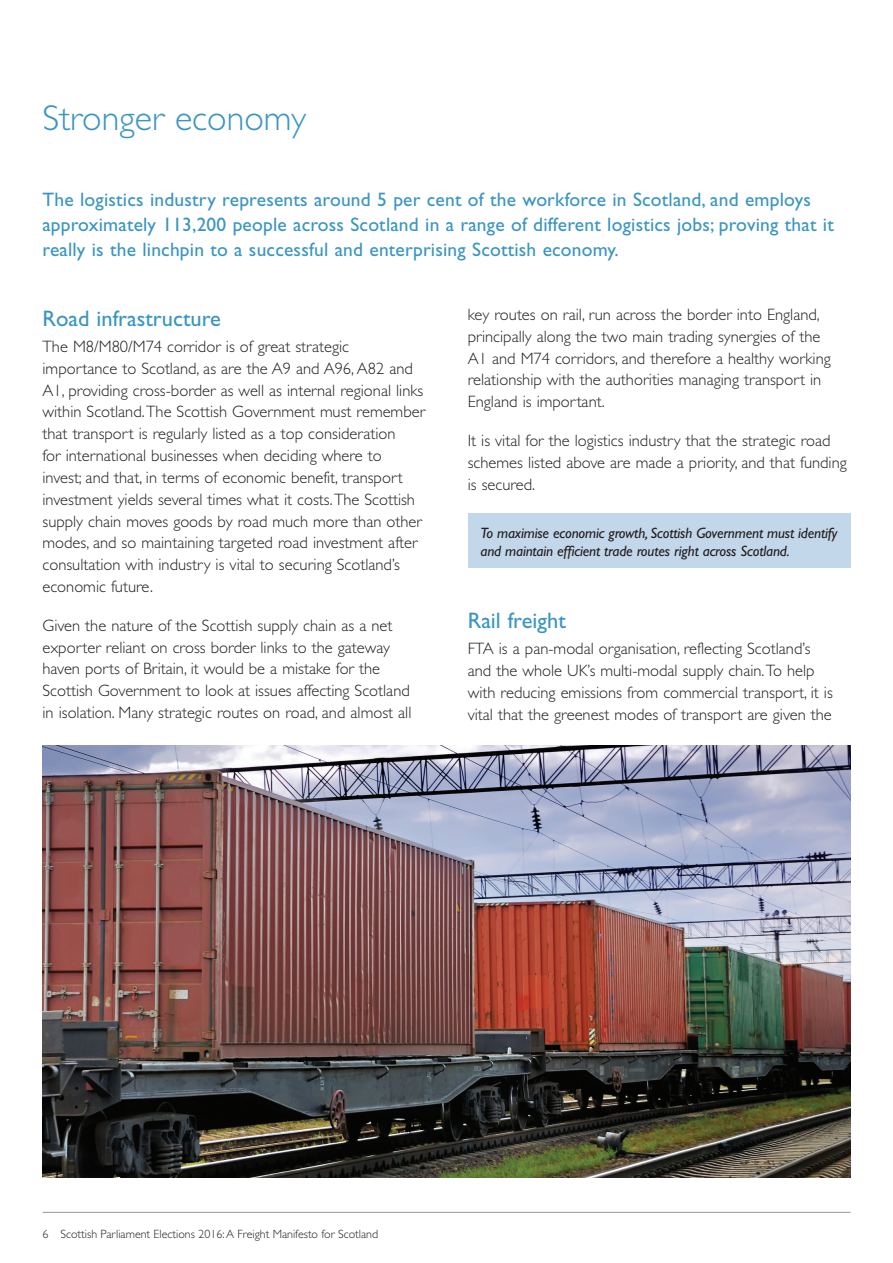
<style>
.page{position:relative;width:893px;height:1263px;background:#fff}
.page>*{position:absolute;margin:0;border:0;box-sizing:border-box;transform-origin:0 0}
.t1{font:300 36px "Gill Sans";color:#3a95c2}
.t2{font:22.5px "Gill Sans";color:#3a95c2}
.t3{font:19.5px/24.8px "Gill Sans";letter-spacing:.01em;color:#3a95c2}
.t4{font:300 16.5px/21.8px "Gill Sans";color:#231f20}
.t5{font:italic 15px/18px "Gill Sans";letter-spacing:-.01em;color:#231f20}
.t6{font:300 12px "Gill Sans";color:#231f20}
</style>
<div class="page">
<hr style="left:43px;top:1212px;width:807px;height:1px;background:#939598">
<div style="left:468px;top:513px;width:382px;height:55px;background:#c2d7e9"></div>
<img style="left:43px;top:746px;width:807px;height:432px">
<h1 class="t1" style="left:43px;top:97px;width:265px">Stronger economy</h1>
<p class="t3" style="left:43px;top:187px;width:793px">The logistics industry represents around 5 per cent of the workforce in Scotland, and employs approximately 113,200 people across Scotland in a range of different logistics jobs; proving that it really is the linchpin to a successful and enterprising Scottish economy.</p>
<h2 class="t2" style="left:43px;top:305px;width:180px">Road infrastructure</h2>
<p class="t4" style="left:43px;top:336px;width:384px">The M8/M80/M74 corridor is of great strategic importance to Scotland, as are the A9 and A96, A82 and A1, providing cross-border as well as internal regional links within Scotland. The Scottish Government must remember that transport is regularly listed as a top consideration<br>for international businesses when deciding where to invest; and that, in terms of economic benefit, transport investment yields several times what it costs. The Scottish supply chain moves goods by road much more than other modes, and so maintaining targeted road investment after consultation with industry is vital to securing Scotland’s economic future.</p>
<p class="t4" style="left:43px;top:615px;width:370px">Given the nature of the Scottish supply chain as a net exporter reliant on cross border links to the gateway haven ports of Britain, it would be a mistake for the Scottish Government to look at issues affecting Scotland in isolation. Many strategic routes on road, and almost all</p>
<p class="t4" style="left:468px;top:304px;width:365px">key routes on rail, run across the border into England, principally along the two main trading synergies of the A1 and M74 corridors, and therefore a healthy working relationship with the authorities managing transport in England is important.</p>
<p class="t4" style="left:468px;top:430px;width:381px">It is vital for the logistics industry that the strategic road schemes listed above are made a priority, and that funding is secured.</p>
<p class="t5" style="left:480px;top:524px;width:358px">To maximise economic growth, Scottish Government must identify and maintain efficient trade routes right across Scotland.</p>
<h2 class="t2" style="left:468px;top:608px;width:100px">Rail freight</h2>
<p class="t4" style="left:468px;top:638px;width:367px">FTA is a pan-modal organisation, reflecting Scotland’s and the whole UK’s multi-modal supply chain. To help with reducing emissions from commercial transport, it is vital that the greenest modes of transport are given the</p>
<p class="t6" style="left:43px;top:1227px;width:337px">6 Scottish Parliament Elections 2016: A Freight Manifesto for Scotland</p>
</div>
